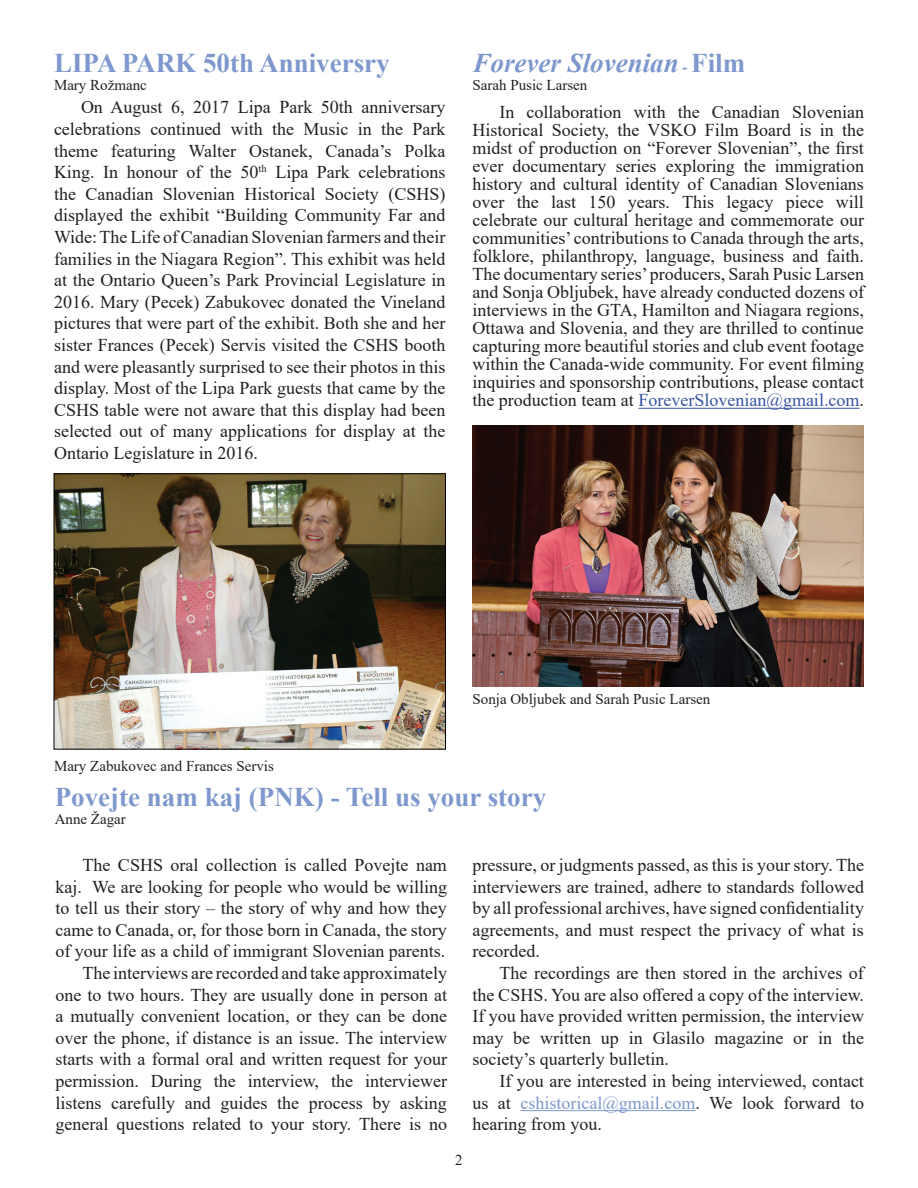
<style>
.page{position:relative;width:918px;height:1188px;background:#fff}
.page>*{position:absolute;margin:0;border:0;box-sizing:border-box;transform-origin:0 0}
.t1{font:700 27px "Times New Roman";color:#7e98cd}
.t2{font:italic 700 27px "Times New Roman";color:#7e98cd}
.t3{font:18px/21.6px "Times New Roman";color:#231f20;text-align:justify}
.t4{font:15px "Times New Roman";color:#231f20}
.s1{font-size:15px}
.s2{font-style:normal}
.s3{color:#3853a3}
.s4{color:#7e98cd}
</style>
<div class="page">
<hr style="left:638px;top:408px;width:221px;height:1px;background:#3853a3">
<img style="left:473px;top:425px;width:391px;height:261px">
<img style="left:56px;top:475px;width:388px;height:273px">
<div style="left:54px;top:473px;width:392px;height:277px;border:1px solid #000"></div>
<hr style="left:520px;top:1110px;width:175px;height:1px;background:#7e98cd">
<h1 class="t1" style="left:54px;top:44px;width:337px">LIPA PARK 50th Anniversry</h1>
<p class="t4" style="left:54px;top:75px;width:94px">Mary Rožmanc</p>
<p class="t3" style="left:54px;top:96px;width:393px;text-indent:27px">On August 6, 2017 Lipa Park 50th anniversary celebrations continued with the Music in the Park theme featuring Walter Ostanek, Canada’s Polka King. In honour of the 50<sup>th</sup> Lipa Park celebrations the Canadian Slovenian Historical Society (CSHS) displayed the exhibit “Building Community Far and Wide: The Life of Canadian Slovenian farmers and their families in the Niagara Region”. This exhibit was held at the Ontario Queen’s Park Provincial Legislature in 2016. Mary (Pecek) Zabukovec donated the Vineland pictures that were part of the exhibit. Both she and her sister Frances (Pecek) Servis visited the CSHS booth and were pleasantly surprised to see their photos in this display. Most of the Lipa Park guests that came by the CSHS table were not aware that this display had been selected out of many applications for display at the Ontario Legislature in 2016.</p>
<h1 class="t2" style="left:472px;top:44px;width:274px">Forever Slovenian <span class="s1">-</span> <span class="s2">Film</span></h1>
<p class="t4" style="left:472px;top:75px;width:116px">Sarah Pusic Larsen</p>
<p class="t3" style="left:472px;top:103px;width:393px;line-height:18px;text-indent:27px">In collaboration with the Canadian Slovenian Historical Society, the VSKO Film Board is in the midst of production on “Forever Slovenian”, the first ever documentary series exploring the immigration history and cultural identity of Canadian Slovenians over the last 150 years. This legacy piece will celebrate our cultural heritage and commemorate our communities’ contributions to Canada through the arts, folklore, philanthropy, language, business and faith.<br>The documentary series’ producers, Sarah Pusic Larsen and Sonja Obljubek, have already conducted dozens of interviews in the GTA, Hamilton and Niagara regions, Ottawa and Slovenia, and they are thrilled to continue capturing more beautiful stories and club event footage within the Canada-wide community. For event filming inquiries and sponsorship contributions, please contact the production team at <span class="s3">ForeverSlovenian@gmail.com</span>.</p>
<p class="t4" style="left:54px;top:756px;width:221px">Mary Zabukovec and Frances Servis</p>
<p class="t4" style="left:472px;top:688px;width:239px">Sonja Obljubek and Sarah Pusic Larsen</p>
<h1 class="t1" style="left:55px;top:777px;width:493px">Povejte nam kaj (PNK) - Tell us your story</h1>
<p class="t4" style="left:55px;top:808px;width:73px">Anne Žagar</p>
<p class="t3" style="left:56px;top:854px;width:393px;text-align:right">The CSHS oral collection is called Povejte nam kaj. We are looking for people who would be willing to tell us their story – the story of why and how they came to Canada, or, for those born in Canada, the story of your life as a child of immigrant Slovenian parents.<br>The interviews are recorded and take approximately one to two hours. They are usually done in person at a mutually convenient location, or they can be done over the phone, if distance is an issue. The interview starts with a formal oral and written request for your permission. During the interview, the interviewer listens carefully and guides the process by asking general questions related to your story. There is no</p>
<p class="t4" style="left:455px;top:1149px;width:9px">2</p>
<p class="t3" style="left:472px;top:854px;width:393px">pressure, or judgments passed, as this is your story. The interviewers are trained, adhere to standards followed by all professional archives, have signed confidentiality agreements, and must respect the privacy of what is recorded.</p>
<p class="t3" style="left:472px;top:962px;width:393px;text-indent:27px">The recordings are then stored in the archives of the CSHS. You are also offered a copy of the interview.<br>If you have provided written permission, the interview may be written up in Glasilo magazine or in the society’s quarterly bulletin.</p>
<p class="t3" style="left:472px;top:1070px;width:393px;text-indent:27px">If you are interested in being interviewed, contact us at <span class="s4">cshistorical@gmail.com</span>. We look forward to hearing from you.</p>
</div>
